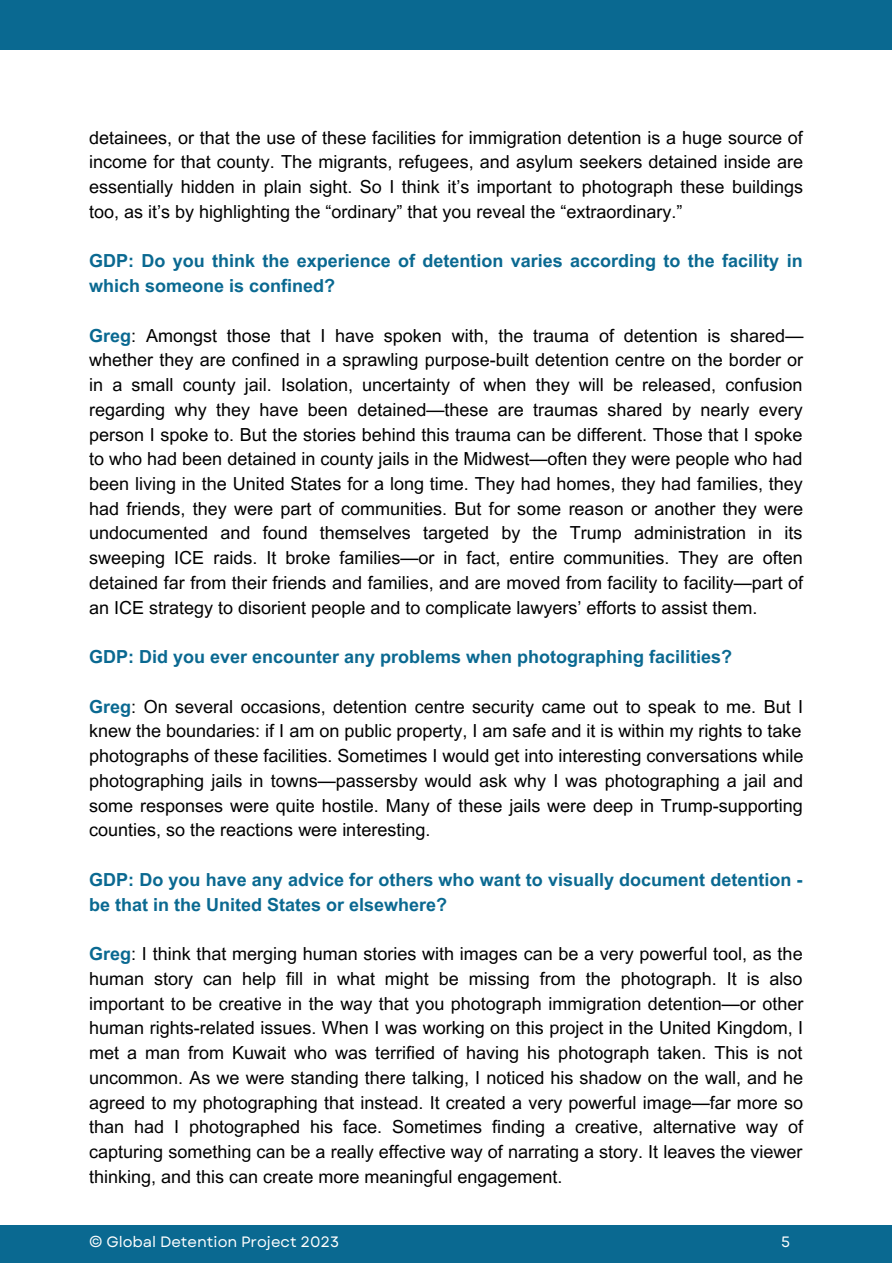
<style>
.page{position:relative;width:893px;height:1264px;background:#fff}
.page>*{position:absolute;margin:0;border:0;box-sizing:border-box;transform-origin:0 0}
.t1{font:18px/24.8px "Arial MT Pro";color:#000;text-align:justify}
.t2{font:700 18px/24.8px "Arial MT Pro";color:#0a6991}
.t3{font:15px "Garet";color:#fff}
.s1{font-weight:700;color:#0a6991}
</style>
<div class="page">
<div style="left:0;top:0;width:891px;height:49px;background:#0a6991"></div>
<div style="left:0;top:1225px;width:891px;height:37px;background:#0a6991"></div>
<p class="t1" style="left:89px;top:127px;width:715px">detainees, or that the use of these facilities for immigration detention is a huge source of income for that county. The migrants, refugees, and asylum seekers detained inside are essentially hidden in plain sight. So I think it’s important to photograph these buildings too, as it’s by highlighting the “ordinary” that you reveal the “extraordinary.”</p>
<p class="t2" style="left:89px;top:251px;width:714px">GDP: Do you think the experience of detention varies according to the facility in which someone is confined?</p>
<p class="t1" style="left:89px;top:325px;width:715px"><span class="s1">Greg</span>: Amongst those that I have spoken with, the trauma of detention is shared— whether they are confined in a sprawling purpose-built detention centre on the border or in a small county jail. Isolation, uncertainty of when they will be released, confusion regarding why they have been detained—these are traumas shared by nearly every person I spoke to. But the stories behind this trauma can be different. Those that I spoke to who had been detained in county jails in the Midwest—often they were people who had been living in the United States for a long time. They had homes, they had families, they had friends, they were part of communities. But for some reason or another they were undocumented and found themselves targeted by the Trump administration in its sweeping ICE raids. It broke families—or in fact, entire communities. They are often detained far from their friends and families, and are moved from facility to facility—part of an ICE strategy to disorient people and to complicate lawyers’ efforts to assist them.</p>
<p class="t2" style="left:89px;top:646px;width:644px">GDP: Did you ever encounter any problems when photographing facilities?</p>
<p class="t1" style="left:89px;top:696px;width:715px"><span class="s1">Greg</span>: On several occasions, detention centre security came out to speak to me. But I knew the boundaries: if I am on public property, I am safe and it is within my rights to take photographs of these facilities. Sometimes I would get into interesting conversations while photographing jails in towns—passersby would ask why I was photographing a jail and some responses were quite hostile. Many of these jails were deep in Trump-supporting counties, so the reactions were interesting.</p>
<p class="t2" style="left:89px;top:869px;width:714px">GDP: Do you have any advice for others who want to visually document detention - be that in the United States or elsewhere?</p>
<p class="t1" style="left:89px;top:943px;width:715px"><span class="s1">Greg</span>: I think that merging human stories with images can be a very powerful tool, as the human story can help fill in what might be missing from the photograph. It is also important to be creative in the way that you photograph immigration detention—or other human rights-related issues. When I was working on this project in the United Kingdom, I met a man from Kuwait who was terrified of having his photograph taken. This is not uncommon. As we were standing there talking, I noticed his shadow on the wall, and he agreed to my photographing that instead. It created a very powerful image—far more so than had I photographed his face. Sometimes finding a creative, alternative way of capturing something can be a really effective way of narrating a story. It leaves the viewer thinking, and this can create more meaningful engagement.</p>
<p class="t3" style="left:89px;top:1231px;width:251px">© Global Detention Project 2023</p>
<p class="t3" style="left:781px;top:1231px;width:10px">5</p>
</div>
